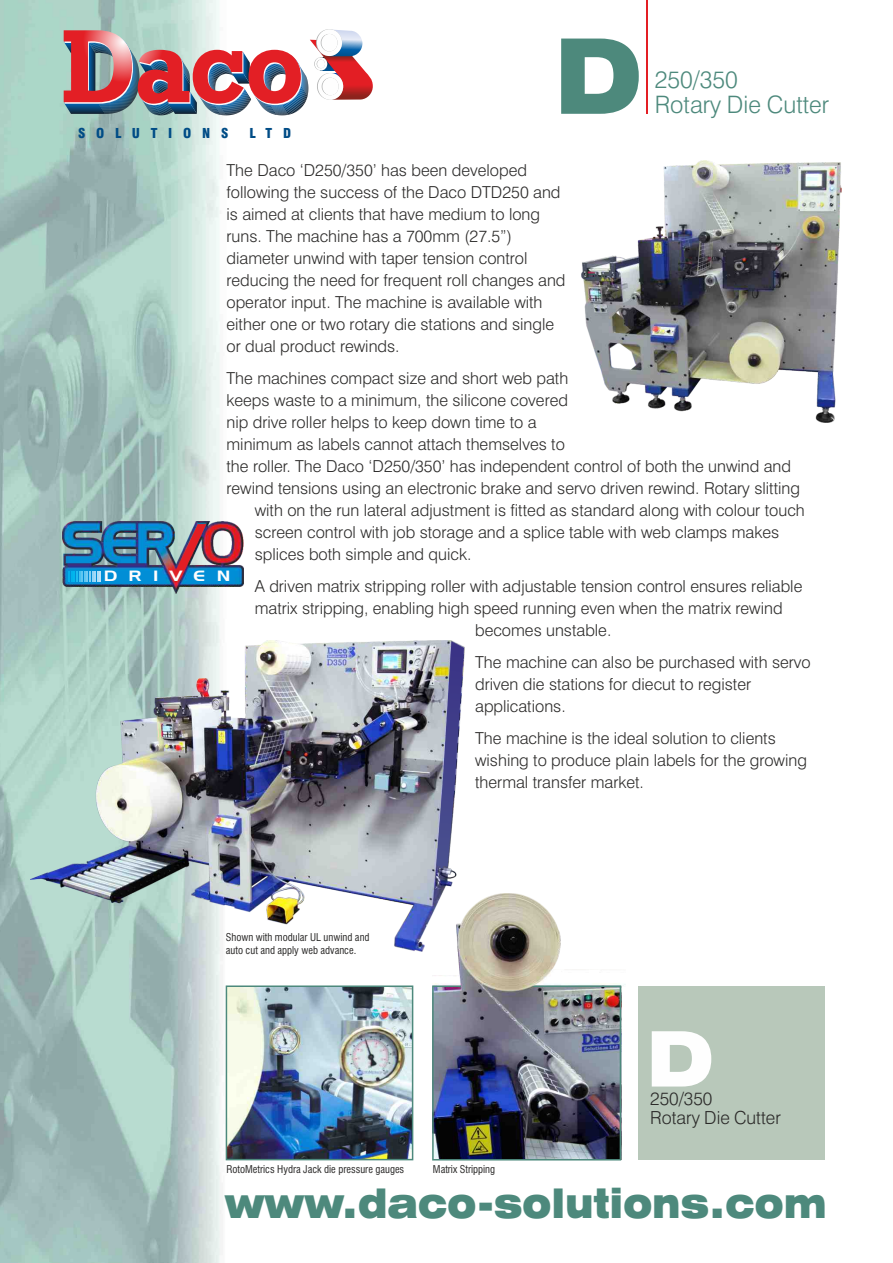
<style>
.page{position:relative;width:893px;height:1263px;background:#fff}
.page>*{position:absolute;margin:0;border:0;box-sizing:border-box;transform-origin:0 0}
.t1{font:900 expanded 104.1px "Swiss 721 BT";color:#4d897c;scale:.81 1}
.t2{font:103.65px "Geometric Slab 712 BT Bold A";color:#fefefe}
.t3{font:900 expanded 76.5px "Swiss 721 BT";color:#fefefe;scale:.84 1}
.t4{font:900 expanded 40.5px "Swiss 721 BT";color:#4d897c;scale:.84 1}
.t5{font:300 24px "Swiss 721 BT";color:#4d897c}
.t6{font:300 18px/18.6px "Swiss 721 BT";color:#2b2a29}
.t7{font:300 16.5px/21.9px "Swiss 721 BT";color:#2b2a29}
.t8{font:14.55px "Handel Gothic BT";letter-spacing:.65em;color:#fefefe;scale:1.21 1}
.t9{font:900 condensed 13.35px "Swiss 721 BT";letter-spacing:.785em;color:#004c86}
.t10{font:condensed 10.5px/13.5px "Swiss 721 BT";color:#2b2a29}
</style>
<div class="page">
<img style="left:433px;top:894px;width:192px;height:266px">
<img style="left:229px;top:988px;width:181px;height:169px">
<img style="left:0;top:0;width:226px;height:1263px">
<div style="left:639px;top:986px;width:186px;height:174px;background:#b8c8ba"></div>
<svg style="left:334px;top:73px;width:10px;height:6px"></svg>
<svg style="left:323px;top:57px;width:15px;height:13px"></svg>
<svg style="left:360px;top:72px;width:13px;height:28px"></svg>
<svg style="left:333px;top:29px;width:30px;height:27px"></svg>
<svg style="left:316px;top:29px;width:26px;height:27px"></svg>
<div style="left:317px;top:29px;width:25px;height:27px;background:#fefefe;border-radius:50%"></div>
<svg style="left:65px;top:70px;width:243px;height:45px;background:#64879b"></svg>
<img style="left:63px;top:28px;width:239px;height:77px">
<svg style="left:317px;top:73px;width:26px;height:27px"></svg>
<svg style="left:318px;top:73px;width:25px;height:27px"></svg>
<div style="left:322px;top:78px;width:17px;height:17px;background:#fefefe;border-radius:50%"></div>
<svg style="left:314px;top:57px;width:13px;height:13px"></svg>
<svg style="left:315px;top:57px;width:12px;height:13px"></svg>
<div style="left:317px;top:60px;width:8px;height:8px;background:#fefefe;border-radius:50%"></div>
<hr style="left:646px;top:0;width:2px;height:114px;background:#e31e24">
<div style="left:226px;top:985px;width:187px;height:175px;border:2px solid #4d897c"></div>
<img style="left:432px;top:985px;width:189px;height:175px">
<img style="left:62px;top:522px;width:182px;height:72px">
<svg style="left:176px;top:524px;width:30px;height:54px;background:#977688"></svg>
<svg style="left:68px;top:571px;width:33px;height:10px"></svg>
<img style="left:46px;top:640px;width:418px;height:311px">
<img style="left:31px;top:872px;width:17px;height:7px">
<svg style="left:436px;top:641px;width:28px;height:227px"></svg>
<img style="left:185px;top:678px;width:38px;height:21px">
<img style="left:581px;top:160px;width:260px;height:263px">
<h2 class="t2" style="left:63px;top:25px;width:243px">Daco</h2>
<p class="t9" style="left:78px;top:128px;width:152px">SOLUTIONS</p>
<p class="t9" style="left:250px;top:128px;width:43px">LTD</p>
<h1 class="t1" style="left:554px;top:35px;width:110px">D</h1>
<h3 class="t5" style="left:655px;top:70px;width:85px">250/350</h3>
<h3 class="t5" style="left:655px;top:94px;width:176px">Rotary Die Cutter</h3>
<p class="t7" style="left:226px;top:161px;width:340px">The Daco ‘D250/350’ has been developed following the success of the Daco DTD250 and is aimed at clients that have medium to long runs. The machine has a 700mm (27.5”) diameter unwind with taper tension control reducing the need for frequent roll changes and operator input. The machine is available with either one or two rotary die stations and single or dual product rewinds.</p>
<p class="t7" style="left:226px;top:369px;width:343px">The machines compact size and short web path</p>
<p class="t7" style="left:226px;top:391px;width:343px">keeps waste to a minimum, the silicone covered</p>
<p class="t7" style="left:226px;top:412px;width:312px">nip drive roller helps to keep down time to a</p>
<p class="t7" style="left:226px;top:434px;width:340px">minimum as labels cannot attach themselves to</p>
<p class="t7" style="left:226px;top:456px;width:566px">the roller. The Daco ‘D250/350’ has independent control of both the unwind and</p>
<p class="t7" style="left:226px;top:478px;width:575px">rewind tensions using an electronic brake and servo driven rewind. Rotary slitting</p>
<p class="t7" style="left:255px;top:500px;width:551px">with on the run lateral adjustment is fitted as standard along with colour touch</p>
<p class="t7" style="left:255px;top:522px;width:526px">screen control with job storage and a splice table with web clamps makes</p>
<p class="t7" style="left:255px;top:544px;width:218px">splices both simple and quick.</p>
<p class="t7" style="left:255px;top:576px;width:549px">A driven matrix stripping roller with adjustable tension control ensures reliable</p>
<p class="t7" style="left:255px;top:598px;width:529px">matrix stripping, enabling high speed running even when the matrix rewind</p>
<p class="t7" style="left:475px;top:620px;width:138px">becomes unstable.</p>
<p class="t7" style="left:475px;top:653px;width:337px">The machine can also be purchased with servo driven die stations for diecut to register applications.</p>
<p class="t7" style="left:475px;top:729px;width:333px">The machine is the ideal solution to clients wishing to produce plain labels for the growing thermal transfer market.</p>
<p class="t8" style="left:104px;top:570px;width:106px">DRIVEN</p>
<p class="t10" style="left:226px;top:931px;width:145px">Shown with modular UL unwind and auto cut and apply web advance.</p>
<p class="t10" style="left:226px;top:1164px;width:179px">RotoMetrics Hydra Jack die pressure gauges</p>
<p class="t10" style="left:433px;top:1164px;width:64px">Matrix Stripping</p>
<h3 class="t3" style="left:647px;top:1028px;width:81px">D</h3>
<p class="t6" style="left:650px;top:1091px;width:132px">250/350<br>Rotary Die Cutter</p>
<h3 class="t4" style="left:225px;top:1187px;width:718px">www.daco-solutions.com</h3>
</div>
